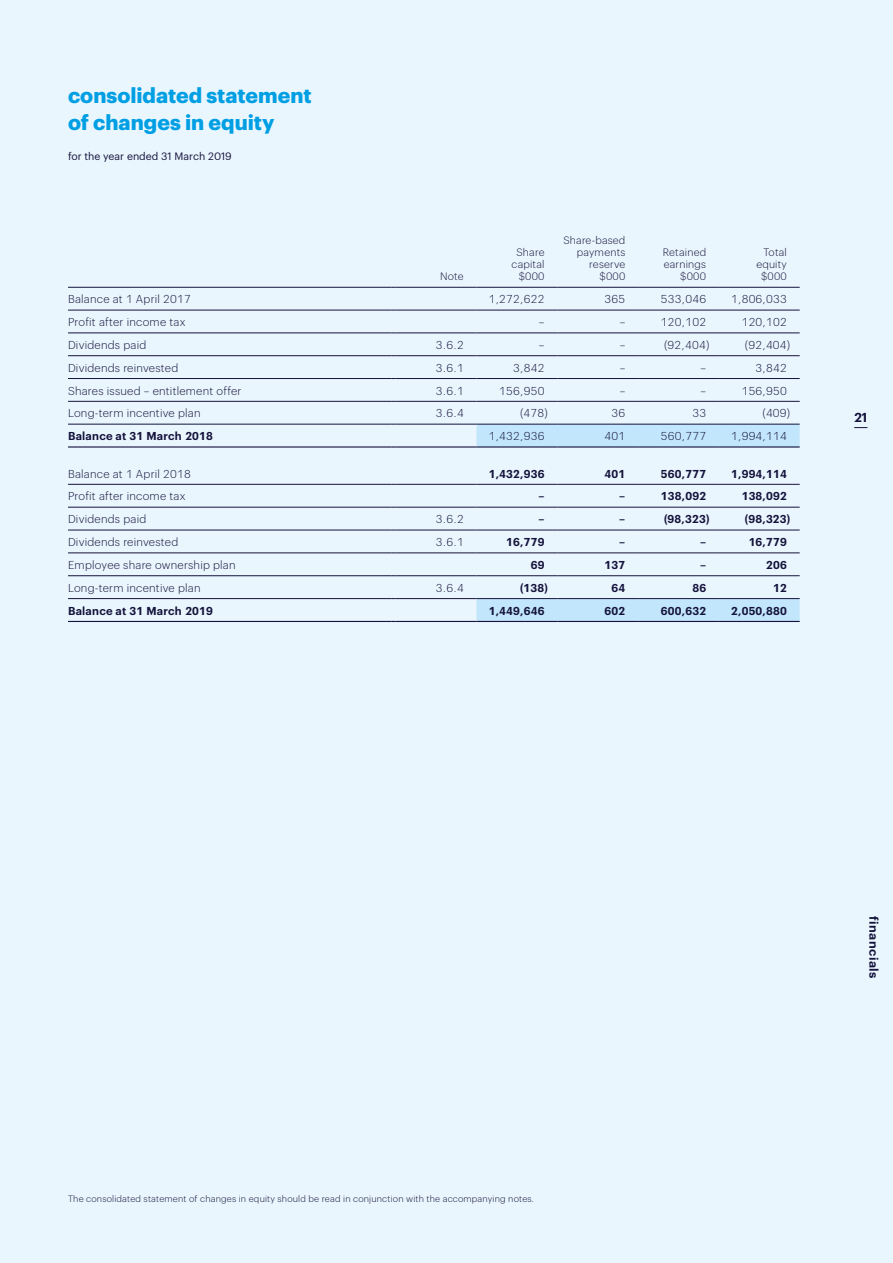
<style>
.page{position:relative;width:893px;height:1263px;background:#eaf6fe}
.page>*{position:absolute;margin:0;border:0;box-sizing:border-box;transform-origin:0 0}
.KPL_Financials_Secti{font:700 21px/27px "Graphik";color:#009fe3}
.t1{font:600 12.75px "Graphik";color:#14133b}
.t2{font:600 12px "Graphik";letter-spacing:.03em;color:#14133b;scale:1.05 1}
.KPL_Financials_Table{font:300 11.25px "Graphik";letter-spacing:.02em;color:#14133b}
.KPL_Financials_Table-2{font:600 11.25px "Graphik";letter-spacing:.02em;color:#14133b}
.KPL_Financials_Table-3{font:300 10.5px/12px "Graphik";letter-spacing:.02em;color:#14133b;text-align:right}
.KPL_Financials_Secti-2{font:10.5px "Graphik";color:#14133b}
.KPL_Financials_Footn{font:300 9px "Graphik";letter-spacing:.02em;color:#14133b}
</style>
<div class="page">
<p class="KPL_Financials_Secti" style="left:68px;top:80px;width:245px">consolidated statement of changes in equity</p>
<p class="KPL_Financials_Secti-2" style="left:68px;top:149px;width:165px">for the year ended 31 March 2019</p>
<p class="KPL_Financials_Table-3" style="left:440px;top:270px;width:25px">Note</p>
<p class="KPL_Financials_Table-3" style="left:512px;top:246px;width:34px">Share capital $000</p>
<p class="KPL_Financials_Table-3" style="left:563px;top:234px;width:63px">Share-based payments reserve $000</p>
<p class="KPL_Financials_Table-3" style="left:663px;top:246px;width:45px">Retained earnings $000</p>
<p class="KPL_Financials_Table-3" style="left:756px;top:246px;width:32px">Total equity $000</p>
<p class="KPL_Financials_Table" style="left:68px;top:291px;width:124px">Balance at 1 April 2017</p>
<p class="KPL_Financials_Table" style="left:489px;top:291px;width:57px">1,272,622</p>
<p class="KPL_Financials_Table" style="left:605px;top:291px;width:22px">365</p>
<p class="KPL_Financials_Table" style="left:661px;top:291px;width:47px">533,046</p>
<p class="KPL_Financials_Table" style="left:731px;top:291px;width:57px">1,806,033</p>
<p class="KPL_Financials_Table" style="left:68px;top:314px;width:119px">Profit after income tax</p>
<p class="KPL_Financials_Table" style="left:539px;top:314px;width:7px">–</p>
<p class="KPL_Financials_Table" style="left:620px;top:314px;width:7px">–</p>
<p class="KPL_Financials_Table" style="left:661px;top:314px;width:47px">120,102</p>
<p class="KPL_Financials_Table" style="left:742px;top:314px;width:47px">120,102</p>
<p class="KPL_Financials_Table" style="left:68px;top:337px;width:80px">Dividends paid</p>
<p class="KPL_Financials_Table" style="left:436px;top:337px;width:29px">3.6.2</p>
<p class="KPL_Financials_Table" style="left:539px;top:337px;width:7px">–</p>
<p class="KPL_Financials_Table" style="left:620px;top:337px;width:7px">–</p>
<p class="KPL_Financials_Table" style="left:664px;top:337px;width:47px">(92,404)</p>
<p class="KPL_Financials_Table" style="left:745px;top:337px;width:47px">(92,404)</p>
<p class="KPL_Financials_Table" style="left:68px;top:359px;width:112px">Dividends reinvested</p>
<p class="KPL_Financials_Table" style="left:436px;top:359px;width:29px">3.6.1</p>
<p class="KPL_Financials_Table" style="left:513px;top:359px;width:33px">3,842</p>
<p class="KPL_Financials_Table" style="left:620px;top:359px;width:7px">–</p>
<p class="KPL_Financials_Table" style="left:700px;top:359px;width:7px">–</p>
<p class="KPL_Financials_Table" style="left:756px;top:359px;width:33px">3,842</p>
<p class="KPL_Financials_Table" style="left:68px;top:382px;width:175px">Shares issued – entitlement offer</p>
<p class="KPL_Financials_Table" style="left:436px;top:382px;width:29px">3.6.1</p>
<p class="KPL_Financials_Table" style="left:499px;top:382px;width:47px">156,950</p>
<p class="KPL_Financials_Table" style="left:620px;top:382px;width:7px">–</p>
<p class="KPL_Financials_Table" style="left:700px;top:382px;width:7px">–</p>
<p class="KPL_Financials_Table" style="left:742px;top:382px;width:47px">156,950</p>
<p class="KPL_Financials_Table" style="left:68px;top:405px;width:134px">Long-term incentive plan</p>
<p class="KPL_Financials_Table" style="left:436px;top:405px;width:29px">3.6.4</p>
<p class="KPL_Financials_Table" style="left:520px;top:405px;width:29px">(478)</p>
<p class="KPL_Financials_Table" style="left:612px;top:405px;width:15px">36</p>
<p class="KPL_Financials_Table" style="left:692px;top:405px;width:15px">33</p>
<p class="KPL_Financials_Table" style="left:762px;top:405px;width:29px">(409)</p>
<p class="KPL_Financials_Table-2" style="left:68px;top:427px;width:146px">Balance at 31 March 2018</p>
<p class="KPL_Financials_Table" style="left:489px;top:428px;width:57px">1,432,936</p>
<p class="KPL_Financials_Table" style="left:605px;top:428px;width:22px">401</p>
<p class="KPL_Financials_Table" style="left:661px;top:428px;width:47px">560,777</p>
<p class="KPL_Financials_Table" style="left:731px;top:428px;width:57px">1,994,114</p>
<p class="KPL_Financials_Table" style="left:68px;top:465px;width:124px">Balance at 1 April 2018</p>
<p class="KPL_Financials_Table-2" style="left:489px;top:465px;width:57px">1,432,936</p>
<p class="KPL_Financials_Table-2" style="left:605px;top:465px;width:22px">401</p>
<p class="KPL_Financials_Table-2" style="left:661px;top:465px;width:47px">560,777</p>
<p class="KPL_Financials_Table-2" style="left:731px;top:465px;width:57px">1,994,114</p>
<p class="KPL_Financials_Table" style="left:68px;top:488px;width:119px">Profit after income tax</p>
<p class="KPL_Financials_Table-2" style="left:538px;top:488px;width:8px">–</p>
<p class="KPL_Financials_Table-2" style="left:619px;top:488px;width:8px">–</p>
<p class="KPL_Financials_Table-2" style="left:661px;top:488px;width:47px">138,092</p>
<p class="KPL_Financials_Table-2" style="left:742px;top:488px;width:47px">138,092</p>
<p class="KPL_Financials_Table" style="left:68px;top:511px;width:80px">Dividends paid</p>
<p class="KPL_Financials_Table" style="left:436px;top:511px;width:29px">3.6.2</p>
<p class="KPL_Financials_Table-2" style="left:538px;top:510px;width:8px">–</p>
<p class="KPL_Financials_Table-2" style="left:619px;top:510px;width:8px">–</p>
<p class="KPL_Financials_Table-2" style="left:664px;top:510px;width:47px">(98,323)</p>
<p class="KPL_Financials_Table-2" style="left:745px;top:510px;width:47px">(98,323)</p>
<p class="KPL_Financials_Table" style="left:68px;top:534px;width:112px">Dividends reinvested</p>
<p class="KPL_Financials_Table" style="left:436px;top:534px;width:29px">3.6.1</p>
<p class="KPL_Financials_Table-2" style="left:506px;top:533px;width:40px">16,779</p>
<p class="KPL_Financials_Table-2" style="left:619px;top:533px;width:8px">–</p>
<p class="KPL_Financials_Table-2" style="left:700px;top:533px;width:8px">–</p>
<p class="KPL_Financials_Table-2" style="left:749px;top:533px;width:40px">16,779</p>
<p class="KPL_Financials_Table" style="left:68px;top:557px;width:169px">Employee share ownership plan</p>
<p class="KPL_Financials_Table-2" style="left:531px;top:556px;width:15px">69</p>
<p class="KPL_Financials_Table-2" style="left:605px;top:556px;width:22px">137</p>
<p class="KPL_Financials_Table-2" style="left:700px;top:556px;width:8px">–</p>
<p class="KPL_Financials_Table-2" style="left:766px;top:556px;width:22px">206</p>
<p class="KPL_Financials_Table" style="left:68px;top:579px;width:134px">Long-term incentive plan</p>
<p class="KPL_Financials_Table" style="left:436px;top:579px;width:29px">3.6.4</p>
<p class="KPL_Financials_Table-2" style="left:520px;top:579px;width:29px">(138)</p>
<p class="KPL_Financials_Table-2" style="left:612px;top:579px;width:15px">64</p>
<p class="KPL_Financials_Table-2" style="left:692px;top:579px;width:15px">86</p>
<p class="KPL_Financials_Table-2" style="left:773px;top:579px;width:15px">12</p>
<p class="KPL_Financials_Table-2" style="left:68px;top:602px;width:146px">Balance at 31 March 2019</p>
<p class="KPL_Financials_Table-2" style="left:489px;top:602px;width:57px">1,449,646</p>
<p class="KPL_Financials_Table-2" style="left:605px;top:602px;width:22px">602</p>
<p class="KPL_Financials_Table-2" style="left:661px;top:602px;width:47px">600,632</p>
<p class="KPL_Financials_Table-2" style="left:731px;top:602px;width:57px">2,050,880</p>
<p class="t1" style="left:854px;top:408px;width:14px">21</p>
<p class="KPL_Financials_Footn" style="left:68px;top:1192px;width:467px">The consolidated statement of changes in equity should be read in conjunction with the accompanying notes.</p>
<p class="t2" style="left:883px;top:916px;width:60px;rotate:90deg">financials</p>
</div>
